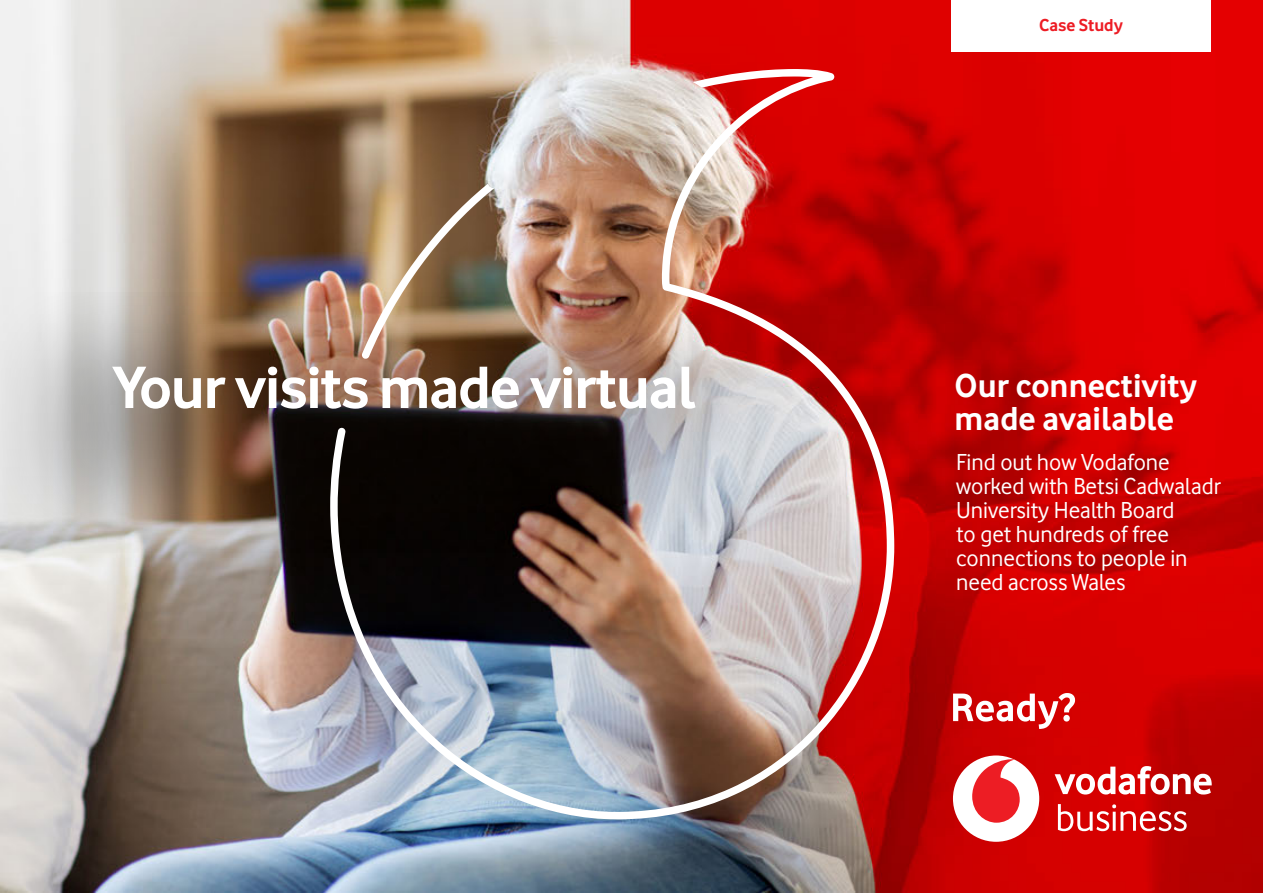
<style>
.page{position:relative;width:1263px;height:893px;background:#fff}
.page>*{position:absolute;margin:0;border:0;box-sizing:border-box;transform-origin:0 0}
.t1{font:700 61.95px "Vodafone Rg";letter-spacing:-.02em;color:#fff}
.t2{font:700 34.5px/33px "Vodafone Rg";color:#fff}
.t3{font:24px/24px "Vodafone Rg";color:#fff}
.t4{font:700 18px "Vodafone Rg";color:#ed1c24}
</style>
<div class="page">
<img style="left:0;top:0;width:1263px;height:893px">
<div style="left:953px;top:755px;width:86px;height:87px;background:#fff;border-radius:50%"></div>
<svg style="left:972px;top:759px;width:48px;height:64px"></svg>
<svg style="left:1055px;top:766px;width:157px;height:28px"></svg>
<svg style="left:1058px;top:804px;width:129px;height:27px"></svg>
<svg style="left:953px;top:693px;width:122px;height:36px"></svg>
<div style="left:951px;top:0;width:260px;height:51px;background:#fff"></div>
<img style="left:0;top:293px;width:330px;height:259px">
<img style="left:330px;top:69px;width:564px;height:750px">
<img style="left:361px;top:184px;width:133px;height:175px">
<h1 class="t1" style="left:112px;top:351px;width:586px">Your visits made virtual</h1>
<p class="t4" style="left:1039px;top:15px;width:85px">Case Study</p>
<h2 class="t2" style="left:955px;top:368px;width:244px">Our connectivity made available</h2>
<p class="t3" style="left:956px;top:450px;width:266px">Find out how Vodafone worked with Betsi Cadwaladr<br>University Health Board<br>to get hundreds of free connections to people in need across Wales</p>
</div>
